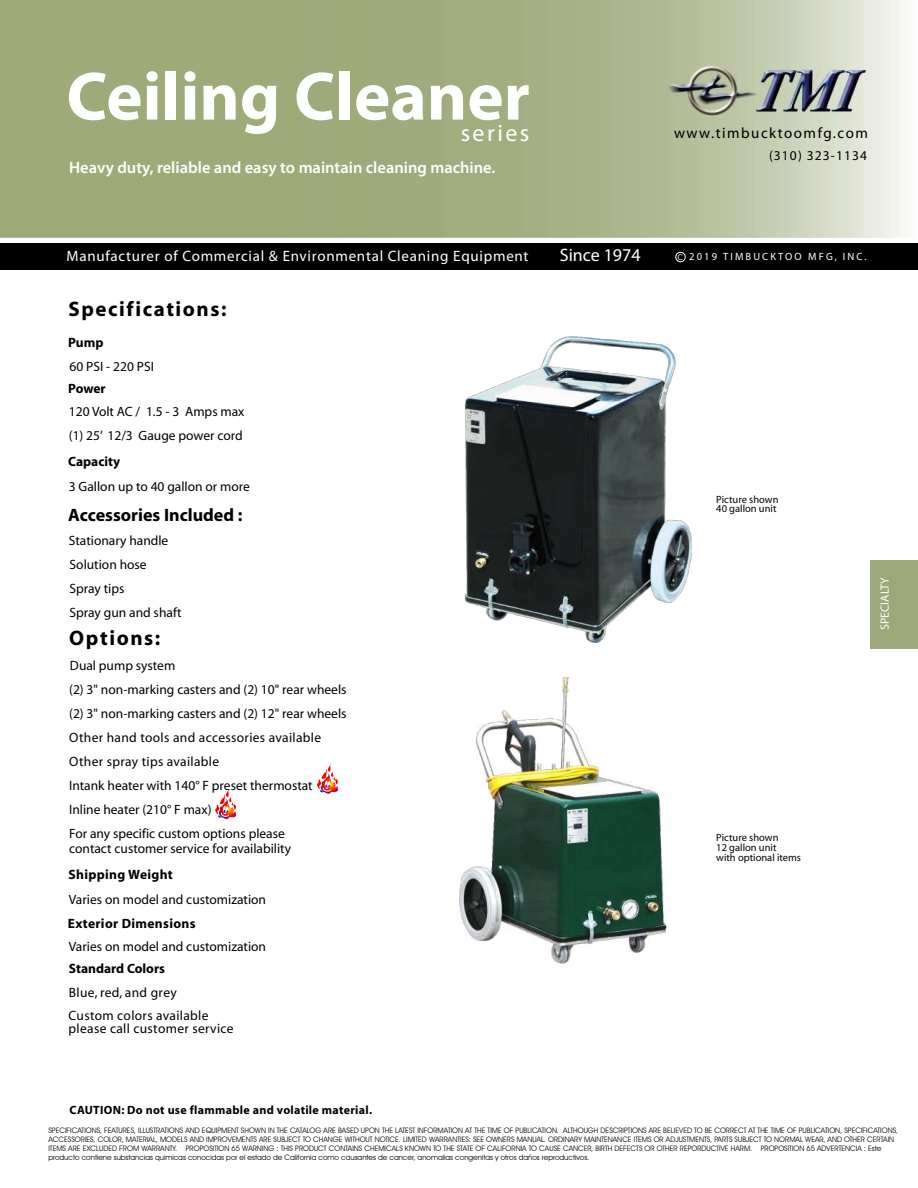
<style>
.page{position:relative;width:918px;height:1188px;background:#fff}
.page>*{position:absolute;margin:0;border:0;box-sizing:border-box;transform-origin:0 0}
.t1{font:700 69px "Myriad Pro";color:#fff}
.t2{font:24px "Myriad Pro";letter-spacing:.1em;color:#fff}
.t3{font:700 21px "Myriad";letter-spacing:.075em;color:#000}
.t4{font:700 18px "Myriad";color:#000}
.t5{font:18px "Myriad Pro";color:#fff}
.t6{font:600 16.5px "Myriad Pro";color:#fff}
.t7{font:15px "Myriad";letter-spacing:.05em;color:#fff}
.t8{font:15px "Myriad";letter-spacing:.1em;color:#000}
.t9{font:13.5px/24px "Myriad";color:#000}
.t10{font:700 13.5px "Myriad";letter-spacing:.01em;color:#000}
.t11{font:13.5px/13.5px "Myriad";letter-spacing:.025em;color:#000}
.t12{font:13.5px "Myriad";letter-spacing:.08em;color:#000}
.t13{font:700 12px "Myriad";letter-spacing:.025em;color:#000}
.t14{font:12px "Myriad Pro";color:#fff}
.t15{font:10.5px/9.6px "Myriad";color:#000}
.t16{font:10.5px "Myriad";letter-spacing:.2em;color:#fff}
.t17{font:7.5px/9px "Avant Garde IT Cby BT";color:#000100}
.s1{font-family:"Verdana";font-size:7.5px}
</style>
<div class="page">
<div style="left:0;top:243px;width:918px;height:26px;background:#000"></div>
<svg style="left:317px;top:764px;width:21px;height:30px"></svg>
<svg style="left:215px;top:789px;width:22px;height:31px"></svg>
<img style="left:459px;top:677px;width:208px;height:287px">
<img style="left:0;top:0;width:908px;height:237px">
<div style="left:675px;top:252px;width:11px;height:10px;border:1px solid #fff;border-radius:50%"></div>
<img style="left:464px;top:336px;width:228px;height:307px">
<div style="left:871px;top:560px;width:47px;height:88px;background:#9da87a"></div>
<h1 class="t1" style="left:66px;top:51px;width:465px">Ceiling Cleaner</h1>
<h2 class="t2" style="left:461px;top:119px;width:70px">series</h2>
<h3 class="t6" style="left:69px;top:157px;width:428px">Heavy duty, reliable and easy to maintain cleaning machine.</h3>
<h3 class="t7" style="left:66px;top:249px;width:464px">Manufacturer of Commercial &amp; Environmental Cleaning Equipment</h3>
<h3 class="t3" style="left:69px;top:299px;width:160px">Specifications:</h3>
<h3 class="t10" style="left:68px;top:335px;width:37px">Pump</h3>
<h3 class="t9" style="left:70px;top:356px;width:86px">60 PSI - 220 PSI</h3>
<h3 class="t10" style="left:68px;top:382px;width:39px">Power</h3>
<h3 class="t9" style="left:69px;top:400px;width:177px">120 Volt AC / 1.5 - 3 Amps max (1) 25’ 12/3 Gauge power cord</h3>
<h3 class="t10" style="left:68px;top:455px;width:54px">Capacity</h3>
<h3 class="t9" style="left:69px;top:476px;width:183px">3 Gallon up to 40 gallon or more</h3>
<h3 class="t4" style="left:68px;top:505px;width:176px">Accessories Included :</h3>
<h3 class="t9" style="left:69px;top:530px;width:114px">Stationary handle<br>Solution hose<br>Spray tips<br>Spray gun and shaft</h3>
<h3 class="t3" style="left:69px;top:627px;width:93px">Options:</h3>
<h3 class="t9" style="left:70px;top:654px;width:107px">Dual pump system</h3>
<p class="t9" style="left:69px;top:678px;width:279px">(2) 3" non-marking casters and (2) 10" rear wheels (2) 3" non-marking casters and (2) 12" rear wheels Other hand tools and accessories available Other spray tips available<br>Intank heater with 140° F preset thermostat Inline heater (210° F max)<br>For any specific custom options please</p>
<h3 class="t9" style="left:69px;top:837px;width:223px">contact customer service for availability</h3>
<h3 class="t10" style="left:69px;top:867px;width:106px">Shipping Weight</h3>
<h3 class="t10" style="left:68px;top:916px;width:129px">Exterior Dimensions</h3>
<h3 class="t9" style="left:69px;top:888px;width:199px">Varies on model and customization</h3>
<h3 class="t9" style="left:69px;top:935px;width:199px">Varies on model and customization</h3>
<h3 class="t10" style="left:69px;top:962px;width:98px">Standard Colors</h3>
<h3 class="t11" style="left:69px;top:986px;width:109px">Blue, red, and grey</h3>
<h3 class="t11" style="left:69px;top:1009px;width:167px">Custom colors available please call customer service</h3>
<h3 class="t13" style="left:70px;top:1103px;width:304px">CAUTION: Do not use flammable and volatile material.</h3>
<h3 class="t5" style="left:560px;top:244px;width:82px">Since 1974</h3>
<h3 class="t8" style="left:674px;top:125px;width:195px">www.timbucktoomfg.com</h3>
<h3 class="t12" style="left:769px;top:148px;width:99px">(310) 323-1134</h3>
<h3 class="t16" style="left:678px;top:251px;width:191px"><span class="s1">C</span> 2019 TIMBUCKTOO MFG, INC.</h3>
<h3 class="t15" style="left:716px;top:495px;width:64px">Picture shown<br>40 gallon unit</h3>
<h3 class="t14" style="left:877px;top:630px;width:54px;rotate:-90deg">SPECIALTY</h3>
<h3 class="t15" style="left:716px;top:834px;width:86px">Picture shown<br>12 gallon unit<br>with optional items</h3>
<p class="t17" style="left:48px;top:1126px;width:851px">SPECIFICATIONS, FEATURES, ILLUSTRATIONS AND EQUIPMENT SHOWN IN THE CATALOG ARE BASED UPON THE LATEST INFORMATION AT THE TIME OF PUBLICATION. ALTHOUGH DESCRIPTIONS ARE BELIEVED TO BE CORRECT AT THE TIME OF PUBLICATION, SPECIFICATIONS, ACCESSORIES, COLOR, MATERIAL, MODELS AND IMPROVEMENTS ARE SUBJECT TO CHANGE WITHOUT NOTICE. LIMITED WARRANTIES: SEE OWNERS MANUAL. ORDINARY MAINTENANCE ITEMS OR ADJUSTMENTS, PARTS SUBJECT TO NORMAL WEAR, AND OTHER CERTAIN ITEMS ARE EXCLUDED FROM WARRANTY. PROPOSITION 65 WARNING : THIS PRODUCT CONTAINS CHEMICALS KNOWN TO THE STATE OF CALIFORNIA TO CAUSE CANCER, BIRTH DEFECTS OR OTHER REPORDUCTIVE HARM. PROPOSITION 65 ADVERTENCIA : Este producto contiene substancias quimicas conocidas por el estado de California como causantes de cancer, anomalias congenitas y otros daños reproductivos.</p>
</div>
